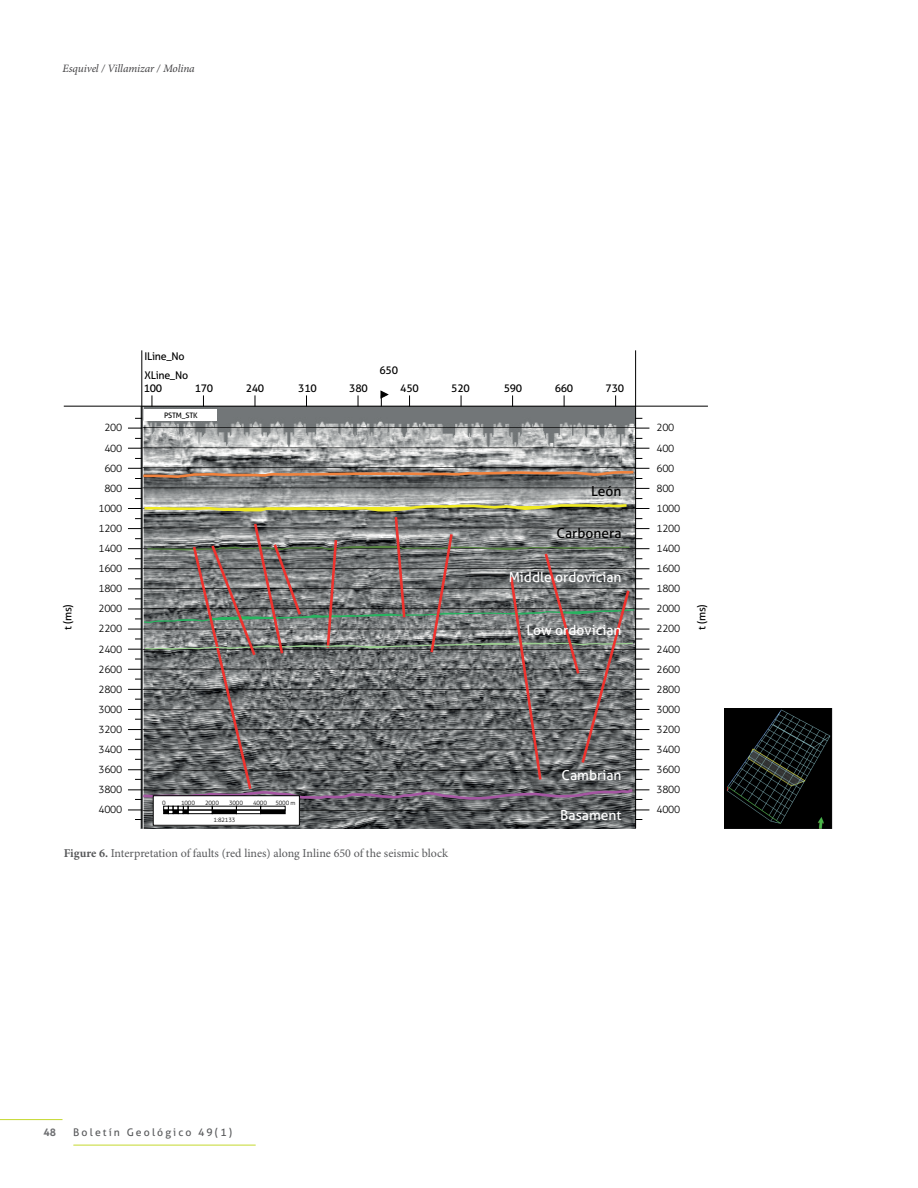
<style>
.page{position:relative;width:918px;height:1188px;background:#fff}
.page>*{position:absolute;margin:0;border:0;box-sizing:border-box;transform-origin:0 0}
.t1{font:13.8px "Aller";color:#fff}
.t2{font:13.8px "Aller";color:#000}
._13_Pie_de_fotos{font:12px "Minion Pro";color:#58595b}
.t3{font:italic 11.25px "Minion Pro";letter-spacing:-.015em;color:#414042}
.Grafico_1{font:10.65px "Aller";letter-spacing:-.025em;color:#000}
.t4{font:10.5px "Aller";letter-spacing:.2em;color:#58595b}
.t5{font:700 10.5px "Aller";color:#6d6e71}
.Grafico_1-2{font:300 10.2px "Aller";letter-spacing:-.025em;color:#000}
.Grafico_1-3{font:7.5px "Aller";letter-spacing:-.025em;color:#000}
.Grafico_2{font:300 6px "Aller";letter-spacing:-.025em;color:#000}
.s1{font-weight:700}
</style>
<div class="page">
<hr style="left:0;top:1119px;width:63px;height:1px;background:#c4d82e">
<hr style="left:74px;top:1145px;width:181px;height:1px;background:#c4d82e">
<img style="left:142px;top:407px;width:493px;height:421px">
<div style="left:153px;top:796px;width:146px;height:29px;background:#fff"></div>
<hr style="left:64px;top:406px;width:644px;height:1px;background:#000">
<hr style="left:141px;top:350px;width:1px;height:478px;background:#000">
<svg style="left:128px;top:428px;width:14px;height:1px"></svg>
<svg style="left:128px;top:448px;width:13px;height:1px"></svg>
<svg style="left:128px;top:488px;width:13px;height:1px"></svg>
<hr style="left:635px;top:350px;width:1px;height:478px;background:#000">
<svg style="left:635px;top:428px;width:14px;height:1px"></svg>
<svg style="left:636px;top:448px;width:13px;height:1px"></svg>
<svg style="left:636px;top:488px;width:13px;height:1px"></svg>
<svg style="left:128px;top:468px;width:521px;height:11px;background:#937d6e"></svg>
<svg style="left:128px;top:498px;width:521px;height:322px;background:#7b7a79"></svg>
<img style="left:725px;top:708px;width:108px;height:120px">
<svg style="left:152px;top:395px;width:1px;height:12px"></svg>
<svg style="left:203px;top:395px;width:1px;height:12px"></svg>
<svg style="left:255px;top:395px;width:1px;height:12px"></svg>
<svg style="left:306px;top:395px;width:1px;height:12px"></svg>
<svg style="left:358px;top:395px;width:1px;height:12px"></svg>
<svg style="left:381px;top:391px;width:7px;height:16px"></svg>
<svg style="left:409px;top:395px;width:1px;height:12px"></svg>
<svg style="left:461px;top:395px;width:1px;height:12px"></svg>
<svg style="left:512px;top:395px;width:1px;height:12px"></svg>
<svg style="left:564px;top:395px;width:1px;height:12px"></svg>
<svg style="left:615px;top:395px;width:1px;height:12px"></svg>
<div style="left:145px;top:409px;width:72px;height:12px;background:#fff"></div>
<p class="t3" style="left:63px;top:62px;width:134px">Esquivel / Villamizar / Molina</p>
<p class="Grafico_1" style="left:145px;top:350px;width:42px">ILine_No</p>
<p class="Grafico_1" style="left:145px;top:368px;width:45px">XLine_No</p>
<p class="Grafico_1" style="left:380px;top:363px;width:20px">650</p>
<p class="Grafico_1" style="left:144px;top:382px;width:20px">100</p>
<p class="Grafico_1" style="left:195px;top:382px;width:20px">170</p>
<p class="Grafico_1" style="left:246px;top:382px;width:20px">240</p>
<p class="Grafico_1" style="left:298px;top:382px;width:20px">310</p>
<p class="Grafico_1" style="left:349px;top:382px;width:20px">380</p>
<p class="Grafico_1" style="left:400px;top:382px;width:20px">450</p>
<p class="Grafico_1" style="left:451px;top:382px;width:20px">520</p>
<p class="Grafico_1" style="left:504px;top:382px;width:20px">590</p>
<p class="Grafico_1" style="left:555px;top:382px;width:20px">660</p>
<p class="Grafico_1" style="left:606px;top:382px;width:20px">730</p>
<p class="Grafico_1" style="left:61px;top:630px;width:27px;rotate:-90deg">t (ms)</p>
<p class="Grafico_1-2" style="left:104px;top:422px;width:19px">200</p>
<p class="Grafico_1-2" style="left:104px;top:442px;width:19px">400</p>
<p class="Grafico_1-2" style="left:104px;top:462px;width:19px">600</p>
<p class="Grafico_1-2" style="left:104px;top:482px;width:19px">800</p>
<p class="Grafico_1-2" style="left:99px;top:502px;width:25px">1000</p>
<p class="Grafico_1-2" style="left:99px;top:522px;width:25px">1200</p>
<p class="Grafico_1-2" style="left:99px;top:542px;width:25px">1400</p>
<p class="Grafico_1-2" style="left:99px;top:562px;width:25px">1600</p>
<p class="Grafico_1-2" style="left:99px;top:583px;width:25px">1800</p>
<p class="Grafico_1-2" style="left:99px;top:603px;width:25px">2000</p>
<p class="Grafico_1-2" style="left:99px;top:623px;width:25px">2200</p>
<p class="Grafico_1-2" style="left:99px;top:643px;width:25px">2400</p>
<p class="Grafico_1-2" style="left:99px;top:663px;width:25px">2600</p>
<p class="Grafico_1-2" style="left:99px;top:683px;width:25px">2800</p>
<p class="Grafico_1-2" style="left:99px;top:703px;width:25px">3000</p>
<p class="Grafico_1-2" style="left:99px;top:723px;width:25px">3200</p>
<p class="Grafico_1-2" style="left:99px;top:743px;width:25px">3400</p>
<p class="Grafico_1-2" style="left:99px;top:763px;width:25px">3600</p>
<p class="Grafico_1-2" style="left:99px;top:784px;width:25px">3800</p>
<p class="Grafico_1-2" style="left:99px;top:804px;width:25px">4000</p>
<p class="Grafico_1-3" style="left:164px;top:411px;width:35px">PSTM_STK</p>
<p class="Grafico_2" style="left:162px;top:799px;width:5px">0</p>
<p class="Grafico_2" style="left:181px;top:799px;width:15px">1000</p>
<p class="Grafico_2" style="left:205px;top:799px;width:15px">2000</p>
<p class="Grafico_2" style="left:229px;top:799px;width:15px">3000</p>
<p class="Grafico_2" style="left:253px;top:799px;width:15px">4000</p>
<p class="Grafico_2" style="left:275px;top:799px;width:22px">5000 m</p>
<p class="Grafico_2" style="left:214px;top:816px;width:23px">1:82133</p>
<p class="_13_Pie_de_fotos" style="left:64px;top:846px;width:386px"><span class="s1">Figure 6.</span> Interpretation of faults (red lines) along Inline 650 of the seismic block</p>
<p class="t2" style="left:591px;top:483px;width:32px">León</p>
<p class="t2" style="left:557px;top:525px;width:66px">Carbonera</p>
<p class="t1" style="left:509px;top:568px;width:114px">Middle ordovician</p>
<p class="t1" style="left:526px;top:621px;width:97px">Low ordovician</p>
<p class="t1" style="left:562px;top:767px;width:61px">Cambrian</p>
<p class="t1" style="left:560px;top:807px;width:63px">Basament</p>
<p class="Grafico_1-2" style="left:657px;top:422px;width:19px">200</p>
<p class="Grafico_1-2" style="left:657px;top:442px;width:19px">400</p>
<p class="Grafico_1-2" style="left:657px;top:462px;width:19px">600</p>
<p class="Grafico_1-2" style="left:657px;top:482px;width:19px">800</p>
<p class="Grafico_1-2" style="left:657px;top:502px;width:25px">1000</p>
<p class="Grafico_1-2" style="left:657px;top:522px;width:25px">1200</p>
<p class="Grafico_1-2" style="left:657px;top:542px;width:25px">1400</p>
<p class="Grafico_1-2" style="left:657px;top:562px;width:25px">1600</p>
<p class="Grafico_1-2" style="left:657px;top:583px;width:25px">1800</p>
<p class="Grafico_1-2" style="left:657px;top:603px;width:25px">2000</p>
<p class="Grafico_1-2" style="left:657px;top:623px;width:25px">2200</p>
<p class="Grafico_1-2" style="left:657px;top:643px;width:25px">2400</p>
<p class="Grafico_1-2" style="left:657px;top:663px;width:25px">2600</p>
<p class="Grafico_1-2" style="left:657px;top:683px;width:25px">2800</p>
<p class="Grafico_1-2" style="left:657px;top:703px;width:25px">3000</p>
<p class="Grafico_1-2" style="left:657px;top:723px;width:25px">3200</p>
<p class="Grafico_1-2" style="left:657px;top:743px;width:25px">3400</p>
<p class="Grafico_1-2" style="left:657px;top:763px;width:25px">3600</p>
<p class="Grafico_1-2" style="left:657px;top:784px;width:25px">3800</p>
<p class="Grafico_1-2" style="left:657px;top:804px;width:25px">4000</p>
<p class="Grafico_1" style="left:695px;top:630px;width:27px;rotate:-90deg">t (ms)</p>
<p class="t5" style="left:44px;top:1126px;width:14px">48</p>
<p class="t4" style="left:73px;top:1126px;width:160px">Boletín Geológico 49(1)</p>
</div>
